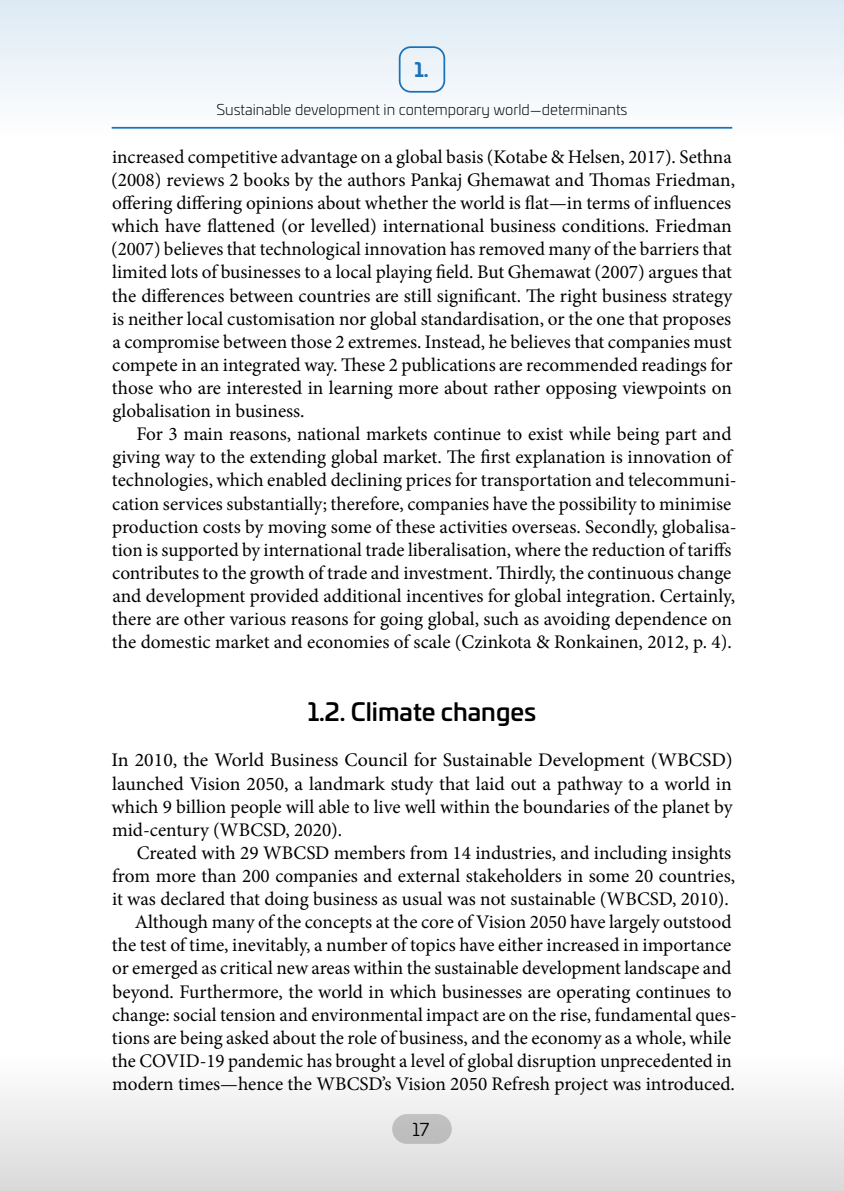
<style>
.page{position:relative;width:844px;height:1191px;background:#fff}
.page>*{position:absolute;margin:0;border:0;box-sizing:border-box;transform-origin:0 0}
.t1{font:500 24.5px "Univia Pro";color:#000}
.t2{font:19.25px/23.1px "Minion Pro";color:#000}
.t3{font:700 19.25px "Univia Pro";color:#1a72b9}
.t4{font:17.5px "Univia Pro";color:#000}
.t5{font:300 14.88px "Univia Pro";color:#000}
</style>
<div class="page">
<div style="left:0;top:1052px;width:843px;height:139px;background:linear-gradient(to bottom,#fff,#d9d9d9)"></div>
<div style="left:0;top:0;width:843px;height:139px;background:linear-gradient(to bottom,#dfebf5,#f7fafc)"></div>
<p class="t3" style="left:414px;top:55px;width:16px">1.</p>
<p class="t5" style="left:216px;top:99px;width:412px">Sustainable development in contemporary world—determinants</p>
<p class="t2" style="left:111px;top:145px;width:625px">increased competitive advantage on a global basis (Kotabe &amp; Helsen, 2017). Sethna (2008) reviews 2 books by the authors Pankaj Ghemawat and Thomas Friedman, offering differing opinions about whether the world is flat—in terms of influences which have flattened (or levelled) international business conditions. Friedman (2007) believes that technological innovation has removed many of the barriers that limited lots of businesses to a local playing field. But Ghemawat (2007) argues that the differences between countries are still significant. The right business strategy is neither local customisation nor global standardisation, or the one that proposes a compromise between those 2 extremes. Instead, he believes that companies must compete in an integrated way. These 2 publications are recommended readings for those who are interested in learning more about rather opposing viewpoints on globalisation in business.</p>
<p class="t2" style="left:112px;top:422px;width:626px;text-indent:24px">For 3 main reasons, national markets continue to exist while being part and giving way to the extending global market. The first explanation is innovation of technologies, which enabled declining prices for transportation and telecommuni&shy;cation services substantially; therefore, companies have the possibility to minimise production costs by moving some of these activities overseas. Secondly, globalisa&shy;tion is supported by international trade liberalisation, where the reduction of tariffs contributes to the growth of trade and investment. Thirdly, the continuous change and development provided additional incentives for global integration. Certainly, there are other various reasons for going global, such as avoiding dependence on the domestic market and economies of scale (Czinkota &amp; Ronkainen, 2012, p. 4).</p>
<p class="t1" style="left:307px;top:693px;width:230px">1.2. Climate changes</p>
<p class="t2" style="left:111px;top:749px;width:622px;text-align:justify">In 2010, the World Business Council for Sustainable Development (WBCSD) launched Vision 2050, a landmark study that laid out a pathway to a world in which 9 billion people will able to live well within the boundaries of the planet by mid-century (WBCSD, 2020).</p>
<p class="t2" style="left:137px;top:841px;width:596px">Created with 29 WBCSD members from 14 industries, and including insights</p>
<p class="t2" style="left:112px;top:864px;width:624px">from more than 200 companies and external stakeholders in some 20 countries,</p>
<p class="t2" style="left:112px;top:887px;width:618px">it was declared that doing business as usual was not sustainable (WBCSD, 2010).</p>
<p class="t2" style="left:135px;top:910px;width:598px">Although many of the concepts at the core of Vision 2050 have largely outstood</p>
<p class="t2" style="left:112px;top:933px;width:620px">the test of time, inevitably, a number of topics have either increased in importance</p>
<p class="t2" style="left:112px;top:956px;width:620px">or emerged as critical new areas within the sustainable development landscape and</p>
<p class="t2" style="left:112px;top:980px;width:620px">beyond. Furthermore, the world in which businesses are operating continues to</p>
<p class="t2" style="left:112px;top:1003px;width:626px">change: social tension and environmental impact are on the rise, fundamental ques-</p>
<p class="t2" style="left:112px;top:1026px;width:620px">tions are being asked about the role of business, and the economy as a whole, while</p>
<p class="t2" style="left:112px;top:1049px;width:621px">the COVID-19 pandemic has brought a level of global disruption unprecedented in</p>
<p class="t2" style="left:112px;top:1072px;width:624px">modern times—hence the WBCSD’s Vision 2050 Refresh project was introduced.</p>
<p class="t4" style="left:412px;top:1116px;width:19px">17</p>
</div>
